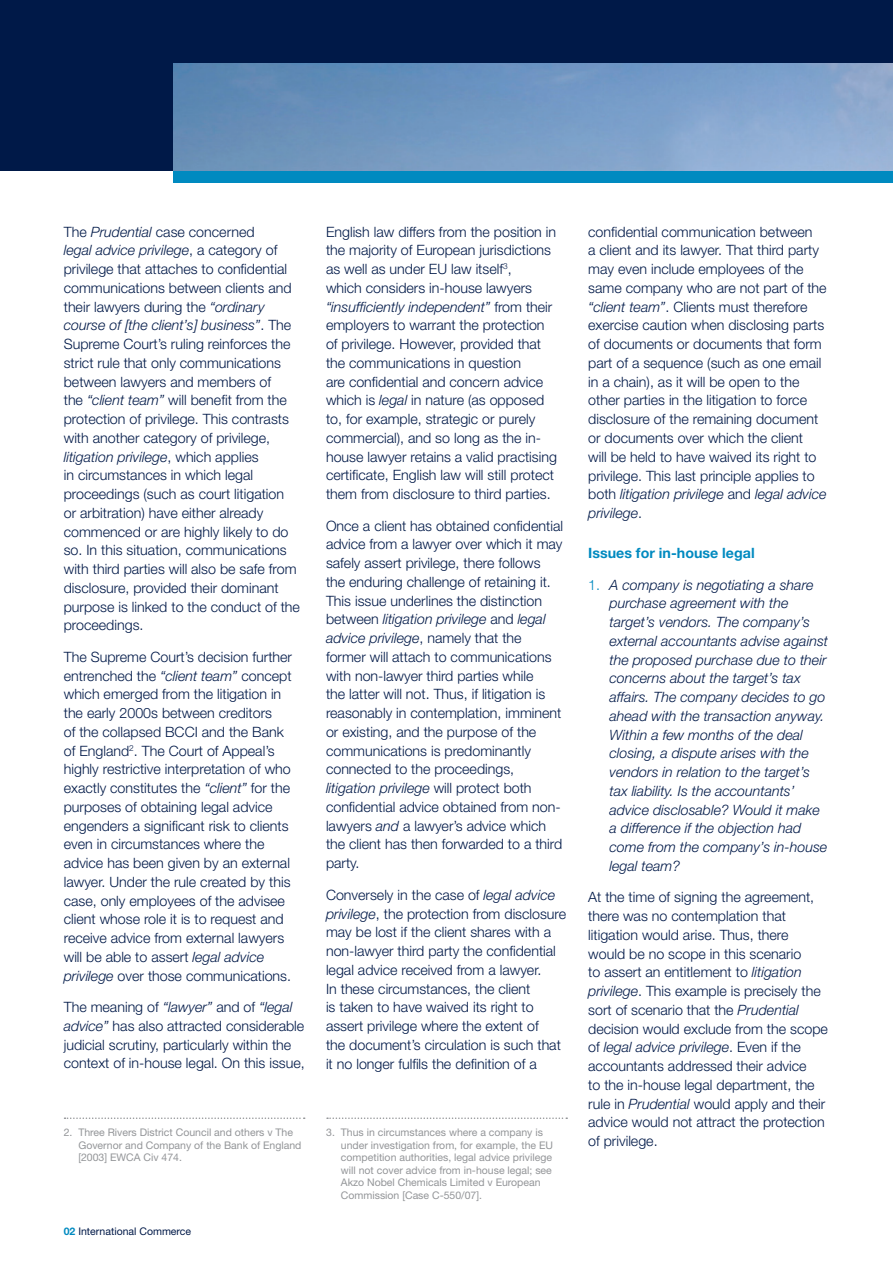
<style>
.page{position:relative;width:893px;height:1263px;background:#fff}
.page>*{position:absolute;margin:0;border:0;box-sizing:border-box;transform-origin:0 0}
.t1{font:300 14.25px/18.8px "Helvetica Neue";color:#001948}
.t2{font:italic 300 14.25px/18.8px "Helvetica Neue";color:#001948}
.t3{font:700 14.25px "Helvetica Neue";color:#008ac0}
.t4{font:10.5px/12.6px "Helvetica Neue";color:#939598}
.t5{font:10.5px "Helvetica Neue";color:#001948}
.s1{font-style:italic}
.s2{font-weight:700;color:#008ac0}
.s3{font-style:normal;color:#008ac0}
</style>
<div class="page">
<div style="left:0;top:0;width:893px;height:170px;background:#001948"></div>
<div style="left:174px;top:170px;width:719px;height:13px;background:#008ac0"></div>
<img style="left:174px;top:64px;width:719px;height:106px">
<svg style="left:65px;top:1117px;width:240px;height:2px"></svg>
<svg style="left:327px;top:1117px;width:240px;height:2px"></svg>
<p class="t1" style="left:64px;top:222px;width:238px">The <span class="s1">Prudential</span> case concerned<br><span class="s1">legal advice privilege</span>, a category of privilege that attaches to confidential communications between clients and their lawyers during the <span class="s1">“ordinary course of [the client’s] business”</span>. The Supreme Court’s ruling reinforces the strict rule that only communications between lawyers and members of<br>the <span class="s1">“client team”</span> will benefit from the protection of privilege. This contrasts with another category of privilege, <span class="s1">litigation privilege</span>, which applies<br>in circumstances in which legal proceedings (such as court litigation or arbitration) have either already commenced or are highly likely to do so. In this situation, communications with third parties will also be safe from disclosure, provided their dominant purpose is linked to the conduct of the proceedings.</p>
<p class="t1" style="left:64px;top:647px;width:230px">The Supreme Court’s decision further entrenched the <span class="s1">“client team”</span> concept which emerged from the litigation in the early 2000s between creditors<br>of the collapsed BCCI and the Bank of England<sup>2</sup>. The Court of Appeal’s highly restrictive interpretation of who exactly constitutes the <span class="s1">“client”</span> for the purposes of obtaining legal advice engenders a significant risk to clients even in circumstances where the advice has been given by an external lawyer. Under the rule created by this case, only employees of the advisee client whose role it is to request and receive advice from external lawyers will be able to assert <span class="s1">legal advice privilege</span> over those communications.</p>
<p class="t1" style="left:64px;top:997px;width:242px">The meaning of <span class="s1">“lawyer”</span> and of <span class="s1">“legal advice”</span> has also attracted considerable judicial scrutiny, particularly within the context of in-house legal. On this issue,</p>
<p class="t1" style="left:326px;top:222px;width:232px">English law differs from the position in the majority of European jurisdictions as well as under EU law itself<sup>3</sup>,<br>which considers in-house lawyers <span class="s1">“insufficiently independent”</span> from their employers to warrant the protection of privilege. However, provided that the communications in question<br>are confidential and concern advice which is <span class="s1">legal</span> in nature (as opposed to, for example, strategic or purely commercial), and so long as the in&shy;house lawyer retains a valid practising certificate, English law will still protect them from disclosure to third parties.</p>
<p class="t1" style="left:326px;top:516px;width:239px">Once a client has obtained confidential advice from a lawyer over which it may safely assert privilege, there follows the enduring challenge of retaining it.<br>This issue underlines the distinction between <span class="s1">litigation privilege</span> and <span class="s1">legal advice privilege</span>, namely that the former will attach to communications with non-lawyer third parties while<br>the latter will not. Thus, if litigation is reasonably in contemplation, imminent or existing, and the purpose of the communications is predominantly connected to the proceedings, <span class="s1">litigation privilege</span> will protect both confidential advice obtained from non&shy;lawyers <span class="s1">and</span> a lawyer’s advice which the client has then forwarded to a third party.</p>
<p class="t1" style="left:326px;top:885px;width:242px">Conversely in the case of <span class="s1">legal advice privilege</span>, the protection from disclosure may be lost if the client shares with a non-lawyer third party the confidential legal advice received from a lawyer.<br>In these circumstances, the client<br>is taken to have waived its right to assert privilege where the extent of<br>the document’s circulation is such that it no longer fulfils the definition of a</p>
<p class="t4" style="left:78px;top:1126px;width:225px;text-indent:-15px">2. Three Rivers District Council and others v The<br>Governor and Company of the Bank of England [2003] EWCA Civ 474.</p>
<p class="t4" style="left:341px;top:1126px;width:214px;text-indent:-15px">3. Thus in circumstances where a company is under investigation from, for example, the EU competition authorities, legal advice privilege will not cover advice from in-house legal; see Akzo Nobel Chemicals Limited v European Commission [Case C-550/07].</p>
<p class="t5" style="left:64px;top:1225px;width:129px"><span class="s2">02</span> International Commerce</p>
<p class="t1" style="left:588px;top:222px;width:240px">confidential communication between<br>a client and its lawyer. That third party may even include employees of the same company who are not part of the <span class="s1">“client team”</span>. Clients must therefore exercise caution when disclosing parts of documents or documents that form part of a sequence (such as one email in a chain), as it will be open to the other parties in the litigation to force disclosure of the remaining document or documents over which the client<br>will be held to have waived its right to privilege. This last principle applies to both <span class="s1">litigation privilege</span> and <span class="s1">legal advice privilege</span>.</p>
<p class="t3" style="left:588px;top:544px;width:168px">Issues for in-house legal</p>
<p class="t2" style="left:609px;top:575px;width:220px;text-indent:-21px"><span class="s3">1.</span> A company is negotiating a share purchase agreement with the target’s vendors. The company’s external accountants advise against the proposed purchase due to their concerns about the target’s tax affairs. The company decides to go ahead with the transaction anyway.<br>Within a few months of the deal closing, a dispute arises with the vendors in relation to the target’s tax liability. Is the accountants’ advice disclosable? Would it make a difference if the objection had come from the company’s in-house legal team?</p>
<p class="t1" style="left:588px;top:888px;width:241px">At the time of signing the agreement, there was no contemplation that litigation would arise. Thus, there would be no scope in this scenario<br>to assert an entitlement to <span class="s1">litigation privilege</span>. This example is precisely the sort of scenario that the <span class="s1">Prudential </span>decision would exclude from the scope of <span class="s1">legal advice privilege</span>. Even if the accountants addressed their advice<br>to the in-house legal department, the rule in <span class="s1">Prudential</span> would apply and their advice would not attract the protection of privilege.</p>
</div>
